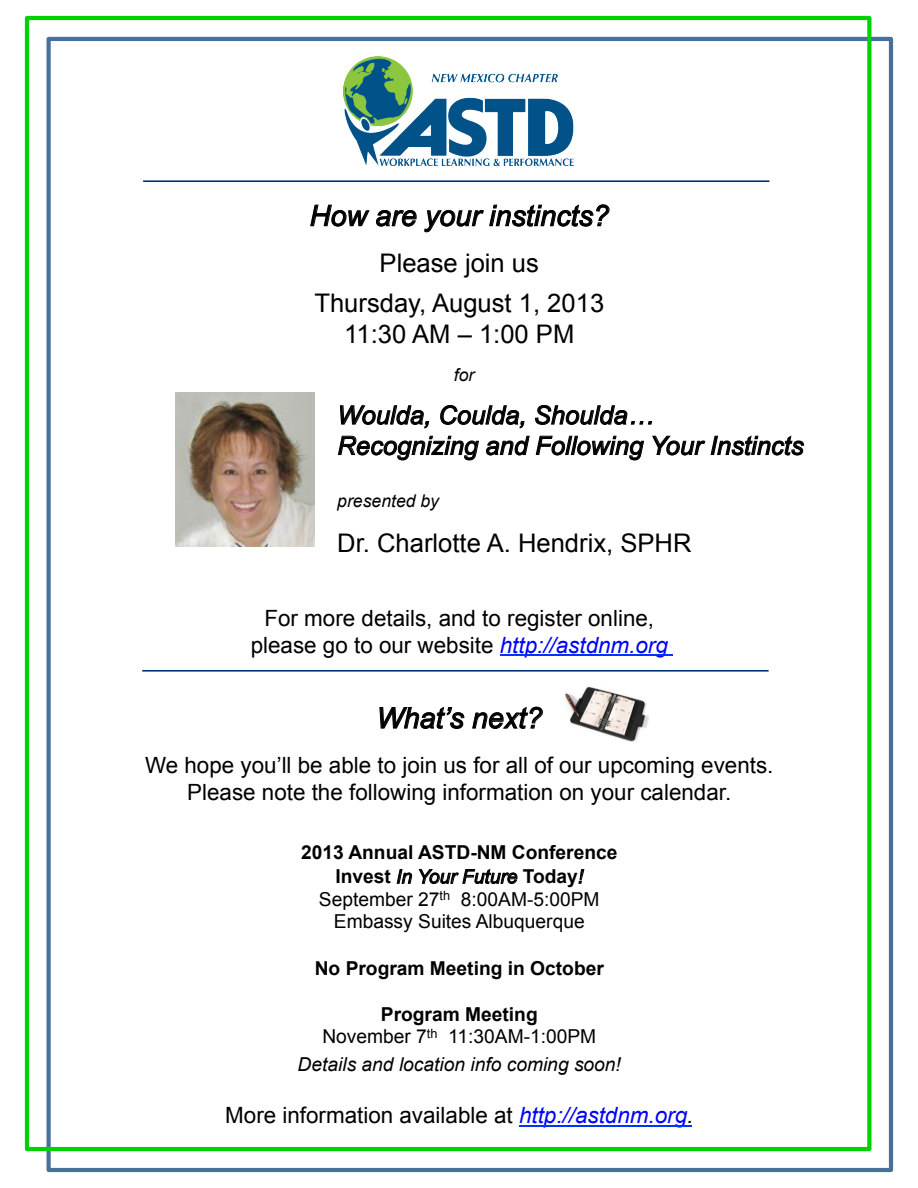
<style>
.page{position:relative;width:918px;height:1188px;background:#fff}
.page>*{position:absolute;margin:0;border:0;box-sizing:border-box;transform-origin:0 0}
.t1{font:italic 28.8px "Arial";color:#000}
.t2{font:25.65px/40px "Arial";color:#000;text-align:center}
.t3{font:italic 25.65px/30.5px "Arial";color:#000}
.t4{font:22.35px/27.2px "Arial";color:#000;text-align:center}
.t5{font:19.2px/23px "Arial";color:#000;text-align:center}
.t6{font:italic 19.2px "Arial";color:#000}
.t7{font:700 19.2px "Arial";color:#000}
.t8{font:italic 17.55px "Arial";color:#000}
.s1{font-style:italic;color:#00f}
.s2{font-weight:700}
.s3{font-style:italic}
</style>
<div class="page">
<svg style="left:310px;top:204px;width:60px;height:23px"></svg>
<svg style="left:376px;top:210px;width:41px;height:17px"></svg>
<svg style="left:424px;top:204px;width:186px;height:28px"></svg>
<svg style="left:338px;top:405px;width:466px;height:56px"></svg>
<hr style="left:501px;top:655px;width:172px;height:1px;background:#0433ff">
<svg style="left:379px;top:707px;width:85px;height:22px"></svg>
<svg style="left:472px;top:706px;width:71px;height:23px"></svg>
<svg style="left:397px;top:869px;width:15px;height:15px"></svg>
<svg style="left:419px;top:869px;width:98px;height:15px"></svg>
<svg style="left:578px;top:869px;width:6px;height:15px"></svg>
<hr style="left:520px;top:1125px;width:172px;height:2px;background:#0433ff">
<div style="left:47px;top:37px;width:846px;height:1135px;border:4px solid #47719c"></div>
<div style="left:25px;top:16px;width:846px;height:1135px;border:4px solid #00d100"></div>
<hr style="left:143px;top:180px;width:626px;height:2px;background:#002f73">
<img style="left:175px;top:392px;width:140px;height:155px">
<hr style="left:142px;top:670px;width:627px;height:2px;background:#002f73">
<img style="left:564px;top:686px;width:85px;height:56px">
<img style="left:344px;top:56px;width:229px;height:109px">
<p class="t1" style="left:310px;top:197px;width:301px">How are your instincts?</p>
<p class="t2" style="left:314px;top:243px;width:291px">Please join us<br>Thursday, August 1, 2013</p>
<p class="t2" style="left:344px;top:314px;width:232px">11:30 AM – 1:00 PM</p>
<p class="t8" style="left:454px;top:363px;width:22px">for</p>
<p class="t3" style="left:337px;top:400px;width:468px">Woulda, Coulda, Shoulda<br>Recognizing and Following Your Instincts</p>
<p class="t8" style="left:337px;top:490px;width:103px">presented by</p>
<p class="t2" style="left:337px;top:523px;width:356px">Dr. Charlotte A. Hendrix, SPHR</p>
<p class="t4" style="left:251px;top:605px;width:419px">For more details, and to register online, please go to our website <span class="s1">http://astdnm.org</span></p>
<p class="t1" style="left:376px;top:699px;width:167px">What’s next?</p>
<p class="t4" style="left:145px;top:752px;width:630px">We hope you’ll be able to join us for all of our upcoming events.<br>Please note the following information on your calendar.</p>
<p class="t5" style="left:301px;top:841px;width:318px"><span class="s2">2013 Annual ASTD-NM Conference<br>Invest</span> <span class="s3">In Your Future</span> <span class="s2">Today</span><span class="s3">!<br></span>September 27<sup>th</sup> 8:00AM-5:00PM<br>Embassy Suites Albuquerque</p>
<p class="t7" style="left:315px;top:955px;width:291px">No Program Meeting in October</p>
<p class="t5" style="left:322px;top:1003px;width:275px;line-height:22.4px"><span class="s2">Program Meeting<br></span>November 7<sup>th</sup> 11:30AM-1:00PM</p>
<p class="t6" style="left:298px;top:1051px;width:325px">Details and location info coming soon!</p>
<p class="t4" style="left:225px;top:1102px;width:470px">More information available at <span class="s1">http://astdnm.org</span><span class="s3">.</span></p>
</div>
